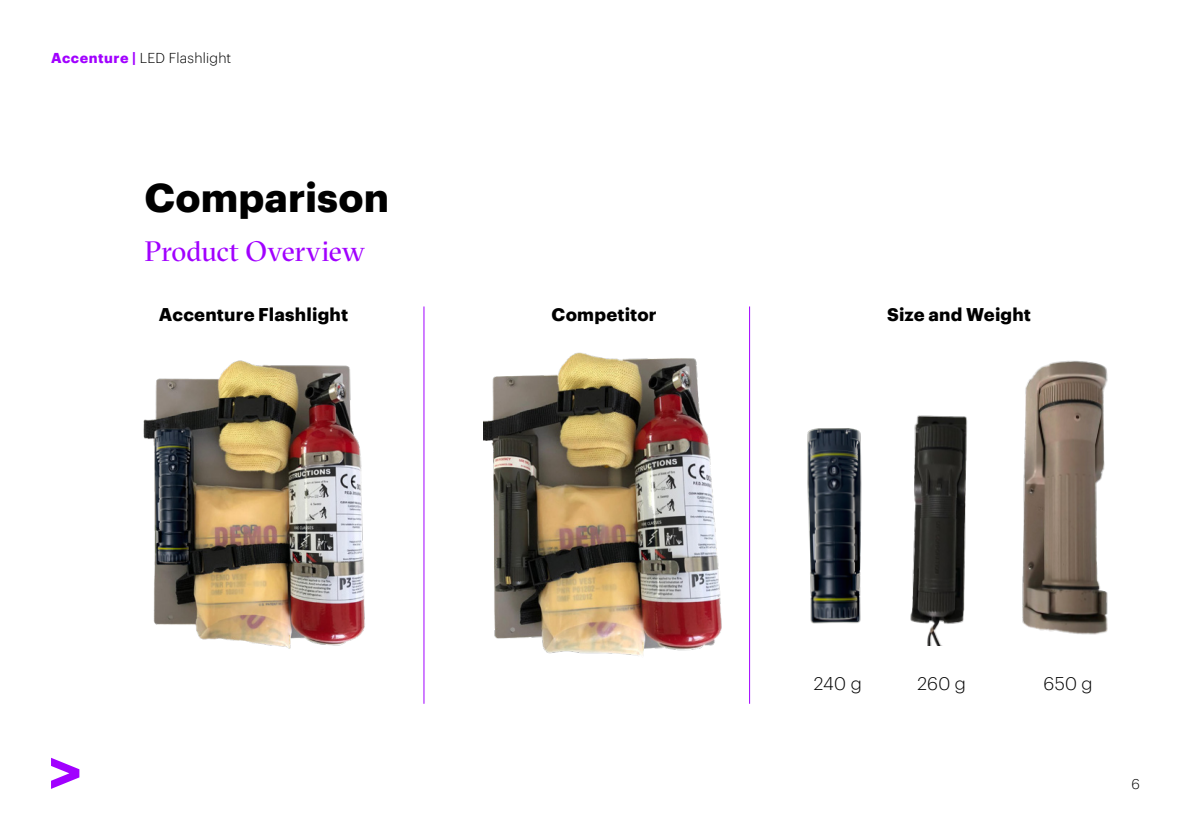
<style>
.page{position:relative;width:1191px;height:840px;background:#fff}
.page>*{position:absolute;margin:0;border:0;box-sizing:border-box;transform-origin:0 0}
.t1{font:700 40px "Graphik";letter-spacing:.005em;color:#000}
.t2{font:28px "GT Sectra Fine";letter-spacing:-.005em;color:#a100ff}
.t3{font:700 18px "Graphik";letter-spacing:.01em;color:#000}
.t4{font:300 18px "Graphik";letter-spacing:.01em;color:#000}
.t5{font:300 14px "Graphik";letter-spacing:.015em;color:#000}
.s1{font-weight:700;color:#a100ff}
</style>
<div class="page">
<svg style="left:51px;top:757px;width:28px;height:31px"></svg>
<img style="left:483px;top:352px;width:239px;height:304px">
<img style="left:807px;top:360px;width:301px;height:285px">
<img style="left:143px;top:360px;width:222px;height:289px">
<hr style="left:749px;top:306px;width:1px;height:397px;background:#a100ff">
<hr style="left:423px;top:306px;width:1px;height:397px;background:#a100ff">
<p class="t5" style="left:51px;top:47px;width:182px"><span class="s1">Accenture |</span> LED Flashlight</p>
<h1 class="t1" style="left:144px;top:166px;width:246px">Comparison</h1>
<h2 class="t2" style="left:144px;top:235px;width:222px">Product Overview</h2>
<p class="t3" style="left:159px;top:301px;width:191px">Accenture Flashlight</p>
<p class="t3" style="left:551px;top:301px;width:107px">Competitor</p>
<p class="t3" style="left:887px;top:301px;width:146px">Size and Weight</p>
<p class="t4" style="left:814px;top:669px;width:49px">240 g</p>
<p class="t4" style="left:917px;top:669px;width:50px">260 g</p>
<p class="t4" style="left:1043px;top:669px;width:51px">650 g</p>
<p class="t5" style="left:1131px;top:773px;width:10px">6</p>
</div>
